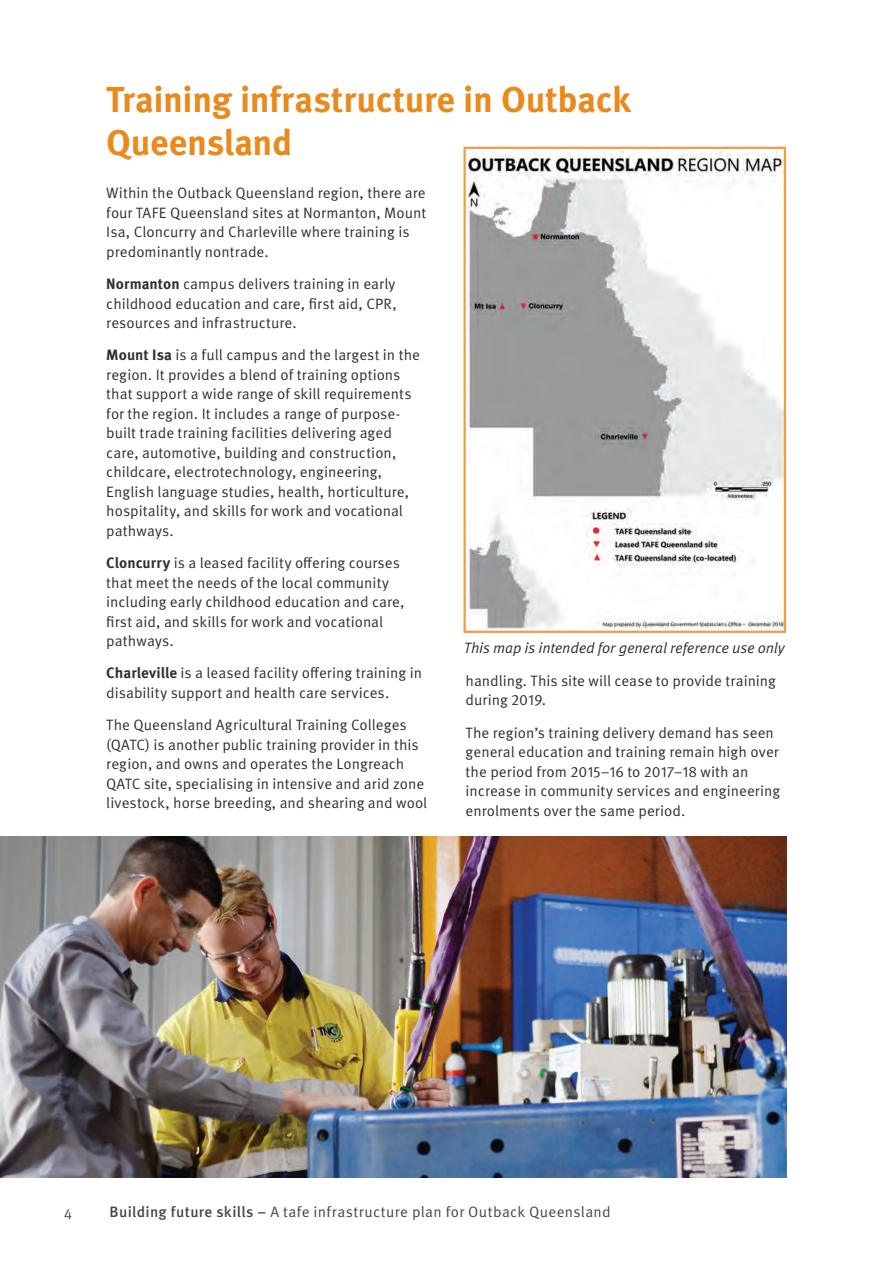
<style>
.page{position:relative;width:893px;height:1263px;background:#fff}
.page>*{position:absolute;margin:0;border:0;box-sizing:border-box;transform-origin:0 0}
.t1{font:700 36px/43.2px "Meta Pro";letter-spacing:-.01em;color:#ea891c}
.t2{font:15px/19.5px "Meta Pro Norm";color:#312f30}
.t3{font:15px "Meta Pro Norm";letter-spacing:.025em;color:#474443}
.t4{font:italic 15px "Meta Pro";letter-spacing:-.01em;color:#312f30}
.t5{font:15px "Meta Pro Norm";color:#504d4c}
.s1{font-family:"Meta Pro";font-weight:700}
.s2{font-family:"Meta Pro";font-weight:500}
</style>
<div class="page">
<img style="left:0;top:836px;width:787px;height:342px">
<img style="left:466px;top:151px;width:317px;height:479px">
<div style="left:463px;top:147px;width:323px;height:486px;border:2px solid #f09e46"></div>
<h1 class="t1" style="left:106px;top:79px;width:526px">Training infrastructure in Outback<br>Queensland</h1>
<p class="t2" style="left:106px;top:182px;width:321px">Within the Outback Queensland region, there are four TAFE Queensland sites at Normanton, Mount Isa, Cloncurry and Charleville where training is predominantly nontrade.</p>
<p class="t2" style="left:106px;top:273px;width:292px;text-align:justify"><span class="s1">Normanton</span> campus delivers training in early childhood education and care, first aid, CPR, resources and infrastructure.</p>
<p class="t2" style="left:106px;top:344px;width:315px"><span class="s1">Mount Isa</span> is a full campus and the largest in the region. It provides a blend of training options that support a wide range of skill requirements for the region. It includes a range of purpose&shy;built trade training facilities delivering aged care, automotive, building and construction, childcare, electrotechnology, engineering, English language studies, health, horticulture, hospitality, and skills for work and vocational pathways.</p>
<p class="t2" style="left:106px;top:552px;width:300px"><span class="s1">Cloncurry</span> is a leased facility offering courses that meet the needs of the local community including early childhood education and care, first aid, and skills for work and vocational pathways.</p>
<p class="t2" style="left:106px;top:662px;width:317px"><span class="s1">Charleville</span> is a leased facility offering training in disability support and health care services.</p>
<p class="t2" style="left:106px;top:714px;width:323px">The Queensland Agricultural Training Colleges (QATC) is another public training provider in this region, and owns and operates the Longreach QATC site, specialising in intensive and arid zone livestock, horse breeding, and shearing and wool</p>
<p class="t4" style="left:464px;top:638px;width:323px">This map is intended for general reference use only</p>
<p class="t2" style="left:466px;top:670px;width:312px">handling. This site will cease to provide training during 2019.</p>
<p class="t2" style="left:466px;top:722px;width:316px">The region’s training delivery demand has seen general education and training remain high over the period from 2015–16 to 2017–18 with an increase in community services and engineering enrolments over the same period.</p>
<p class="t5" style="left:64px;top:1202px;width:10px">4</p>
<p class="t3" style="left:109px;top:1200px;width:503px"><span class="s2">Building future skills –</span> A tafe infrastructure plan for Outback Queensland</p>
</div>
